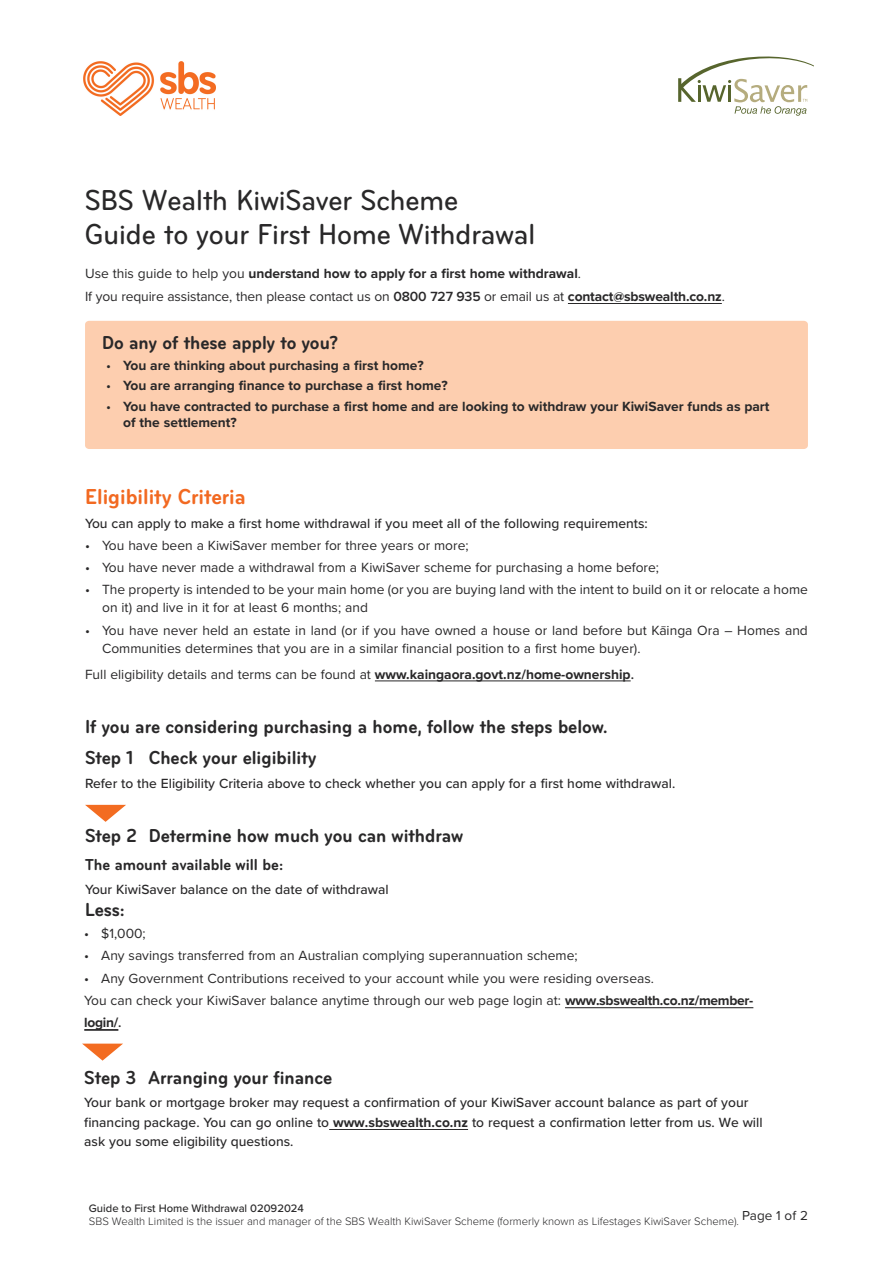
<style>
.page{position:relative;width:893px;height:1263px;background:#fff}
.page>*{position:absolute;margin:0;border:0;box-sizing:border-box;transform-origin:0 0}
.t1{font:500 30px/33.8px "Bryant Condensed";color:#292829}
.t2{font:700 22.5px "Bryant Condensed";color:#f26921}
.t3{font:700 19.5px/30.8px "Bryant Condensed";color:#292829}
.t4{font:700 16.5px "Bryant Condensed";color:#292829}
.t5{font:13.8px/18px "Proxima Nova";color:#292829}
.t6{font:500 13.8px/19.5px "Proxima Nova";color:#292829}
.t7{font:700 13.8px/15.9px "Proxima Nova";color:#292829}
.t8{font:13.5px "Proxima Nova";color:#292829}
.t9{font:300 11.25px "Proxima Nova";color:#292829}
.t10{font:500 11.25px "Proxima Nova";color:#292829}
.s1{font-weight:700}
.s2{font-weight:600}
.s3{font-weight:400}
</style>
<div class="page">
<svg style="left:678px;top:56px;width:136px;height:60px"></svg>
<div style="left:85px;top:321px;width:723px;height:128px;background:#fdceaf;border-radius:4px"></div>
<hr style="left:568px;top:303px;width:154px;height:1px;background:#292829">
<hr style="left:375px;top:681px;width:256px;height:1px;background:#292829">
<hr style="left:84px;top:1030px;width:34px;height:1px;background:#292829">
<hr style="left:565px;top:1007px;width:188px;height:1px;background:#292829">
<hr style="left:329px;top:1129px;width:139px;height:1px;background:#292829">
<svg style="left:85px;top:805px;width:41px;height:17px"></svg>
<svg style="left:82px;top:1043px;width:41px;height:18px"></svg>
<img style="left:83px;top:62px;width:132px;height:54px">
<h1 class="t1" style="left:85px;top:183px;width:452px">SBS Wealth KiwiSaver Scheme<br>Guide to your First Home Withdrawal</h1>
<p class="t5" style="left:85px;top:262px;width:641px;line-height:22.2px">Use this guide to help you <span class="s1">understand how to apply for a first home withdrawal</span>.<br>If you require assistance, then please contact us on <span class="s2">0800 727 935</span> or email us at <span class="s1">contact@sbswealth.co.nz</span>.</p>
<h3 class="t3" style="left:102px;top:327px;width:238px">Do any of these apply to you?</h3>
<p class="t7" style="left:106px;top:357px;width:319px"><span class="s3">•</span> You are thinking about purchasing a first home?</p>
<p class="t7" style="left:106px;top:377px;width:343px"><span class="s3">•</span> You are arranging finance to purchase a first home?</p>
<p class="t7" style="left:123px;top:398px;width:648px;text-indent:-17px"><span class="s3">•</span> You have contracted to purchase a first home and are looking to withdraw your KiwiSaver funds as part of the settlement?</p>
<h2 class="t2" style="left:85px;top:483px;width:162px">Eligibility Criteria</h2>
<p class="t6" style="left:85px;top:513px;width:564px">You can apply to make a first home withdrawal if you meet all of the following requirements:</p>
<p class="t5" style="left:85px;top:536px;width:385px">• You have been a KiwiSaver member for three years or more;</p>
<p class="t5" style="left:85px;top:558px;width:576px">• You have never made a withdrawal from a KiwiSaver scheme for purchasing a home before;</p>
<p class="t5" style="left:102px;top:580px;width:707px;text-indent:-17px">• The property is intended to be your main home (or you are buying land with the intent to build on it or relocate a home on it) and live in it for at least 6 months; and</p>
<p class="t5" style="left:102px;top:620px;width:707px;text-indent:-17px">• You have never held an estate in land (or if you have owned a house or land before but Ka¯inga Ora – Homes and<br>Communities determines that you are in a similar financial position to a first home buyer).</p>
<p class="t5" style="left:85px;top:665px;width:551px">Full eligibility details and terms can be found at <span class="s1">www.kaingaora.govt.nz/home-ownership</span><span class="s2">.</span></p>
<h3 class="t3" style="left:85px;top:711px;width:524px">If you are considering purchasing a home, follow the steps below.<br>Step 1 Check your eligibility</h3>
<p class="t6" style="left:85px;top:773px;width:592px">Refer to the Eligibility Criteria above to check whether you can apply for a first home withdrawal.</p>
<h3 class="t3" style="left:85px;top:820px;width:380px">Step 2 Determine how much you can withdraw</h3>
<p class="t4" style="left:85px;top:855px;width:200px">The amount available will be:</p>
<p class="t6" style="left:85px;top:879px;width:305px">Your KiwiSaver balance on the date of withdrawal</p>
<h3 class="t3" style="left:85px;top:894px;width:41px">Less:</h3>
<p class="t5" style="left:84px;top:924px;width:63px">• $1,000;</p>
<p class="t5" style="left:84px;top:946px;width:495px">• Any savings transferred from an Australian complying superannuation scheme;</p>
<p class="t5" style="left:84px;top:966px;width:671px;line-height:22.4px">• Any Government Contributions received to your account while you were residing overseas.<br>You can check your KiwiSaver balance anytime through our web page login at: <span class="s1">www.sbswealth.co.nz/member&shy;login/</span><span class="s2">.</span></p>
<h3 class="t3" style="left:84px;top:1062px;width:250px">Step 3 Arranging your finance</h3>
<p class="t6" style="left:84px;top:1092px;width:680px">Your bank or mortgage broker may request a confirmation of your KiwiSaver account balance as part of your financing package. You can go online to <span class="s1">www.sbswealth.co.nz</span> to request a confirmation letter from us. We will ask you some eligibility questions.</p>
<p class="t10" style="left:89px;top:1199px;width:217px">Guide to First Home Withdrawal 02092024</p>
<p class="t9" style="left:89px;top:1212px;width:652px">SBS Wealth Limited is the issuer and manager of the SBS Wealth KiwiSaver Scheme (formerly known as Lifestages KiwiSaver Scheme).</p>
<p class="t8" style="left:742px;top:1205px;width:67px">Page 1 of 2</p>
</div>
